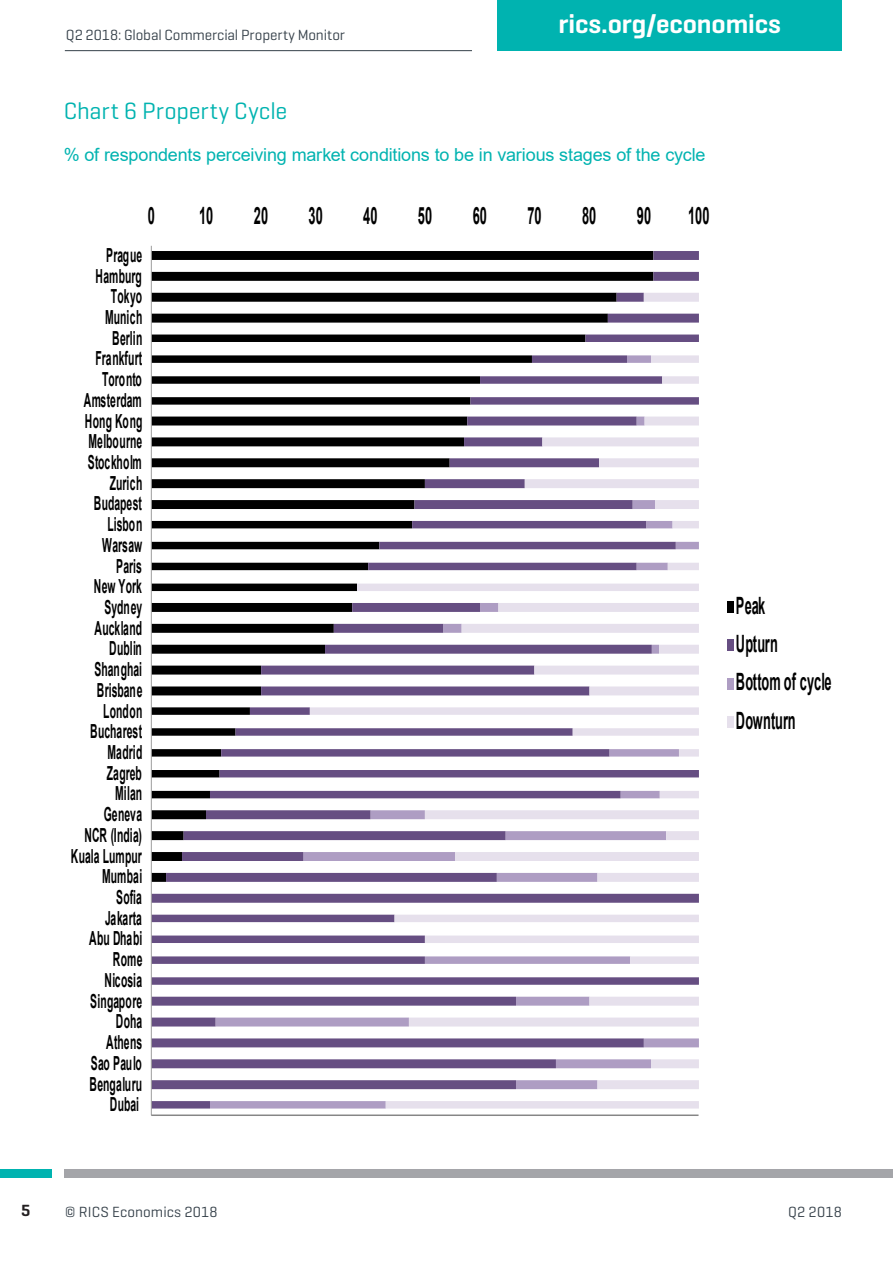
<style>
.page{position:relative;width:893px;height:1263px;background:#fff}
.page>*{position:absolute;margin:0;border:0;box-sizing:border-box;transform-origin:0 0}
.t1{font:600 27px "Geogrotesque";letter-spacing:-.005em;color:#fff}
.Main_Header{font:24px "Geogrotesque";color:#00b3b0}
.t2{font:700 23.85px/38.4px "Arial";letter-spacing:.005em;color:#000;scale:.54 1}
.t3{font:700 19.35px "Arial";letter-spacing:.005em;color:#000;scale:.54 1}
.Main_Header-2{font:18px "Arial";letter-spacing:-.01em;color:#00b3b0}
.t4{font:600 16.5px "Geogrotesque";color:#231f20}
.t5{font:15px "Geogrotesque";color:#36414a}
</style>
<div class="page">
<div style="left:497px;top:0;width:345px;height:51px;background:#00b3b0"></div>
<hr style="left:65px;top:50px;width:407px;height:1px;background:#36414a">
<div style="left:0;top:1169px;width:51px;height:9px;background:#00b3b0"></div>
<div style="left:64px;top:1169px;width:829px;height:9px;background:#a4a5a9"></div>
<svg style="left:152px;top:251px;width:547px;height:857px"></svg>
<svg style="left:210px;top:355px;width:100px;height:753px"></svg>
<svg style="left:310px;top:293px;width:389px;height:815px"></svg>
<hr style="left:151px;top:1115px;width:547px;height:1px;background:#868686">
<hr style="left:151px;top:246px;width:1px;height:869px;background:#868686">
<div style="left:727px;top:601px;width:6px;height:12px;background:#000"></div>
<div style="left:727px;top:639px;width:6px;height:12px;background:#664e82"></div>
<div style="left:727px;top:677px;width:6px;height:12px;background:#ae9dc3"></div>
<div style="left:727px;top:716px;width:6px;height:12px;background:#e6e0ec"></div>
<p class="t5" style="left:66px;top:25px;width:281px">Q2 2018: Global Commercial Property Monitor</p>
<h1 class="t1" style="left:559px;top:7px;width:224px">rics.org/economics</h1>
<p class="Main_Header" style="left:64px;top:96px;width:225px">Chart 6 Property Cycle</p>
<p class="Main_Header-2" style="left:64px;top:142px;width:643px">% of respondents perceiving market conditions to be in various stages of the cycle</p>
<p class="t2" style="left:148px;top:196px;width:15px">0</p>
<p class="t2" style="left:199px;top:196px;width:28px">10</p>
<p class="t2" style="left:254px;top:196px;width:28px">20</p>
<p class="t2" style="left:309px;top:196px;width:28px">30</p>
<p class="t2" style="left:363px;top:196px;width:28px">40</p>
<p class="t2" style="left:418px;top:196px;width:28px">50</p>
<p class="t2" style="left:473px;top:196px;width:28px">60</p>
<p class="t2" style="left:527px;top:196px;width:28px">70</p>
<p class="t2" style="left:582px;top:196px;width:28px">80</p>
<p class="t2" style="left:637px;top:196px;width:28px">90</p>
<p class="t2" style="left:688px;top:196px;width:41px">100</p>
<p class="t3" style="left:106px;top:241px;width:68px">Prague</p>
<p class="t3" style="left:96px;top:262px;width:87px">Hamburg</p>
<p class="t3" style="left:111px;top:283px;width:59px">Tokyo</p>
<p class="t3" style="left:105px;top:304px;width:71px">Munich</p>
<p class="t3" style="left:112px;top:324px;width:58px">Berlin</p>
<p class="t3" style="left:96px;top:345px;width:88px">Frankfurt</p>
<p class="t3" style="left:102px;top:366px;width:75px">Toronto</p>
<p class="t3" style="left:84px;top:386px;width:109px">Amsterdam</p>
<p class="t3" style="left:85px;top:407px;width:108px">Hong Kong</p>
<p class="t3" style="left:88px;top:428px;width:101px">Melbourne</p>
<p class="t3" style="left:88px;top:449px;width:101px">Stockholm</p>
<p class="t3" style="left:110px;top:469px;width:62px">Zurich</p>
<p class="t3" style="left:94px;top:490px;width:91px">Budapest</p>
<p class="t3" style="left:107px;top:511px;width:67px">Lisbon</p>
<p class="t3" style="left:102px;top:531px;width:76px">Warsaw</p>
<p class="t3" style="left:116px;top:552px;width:49px">Paris</p>
<p class="t3" style="left:94px;top:573px;width:91px">New York</p>
<p class="t3" style="left:104px;top:594px;width:71px">Sydney</p>
<p class="t3" style="left:94px;top:614px;width:90px">Auckland</p>
<p class="t3" style="left:109px;top:635px;width:62px">Dublin</p>
<p class="t3" style="left:94px;top:656px;width:90px">Shanghai</p>
<p class="t3" style="left:97px;top:676px;width:86px">Brisbane</p>
<p class="t3" style="left:103px;top:697px;width:74px">London</p>
<p class="t3" style="left:90px;top:718px;width:98px">Bucharest</p>
<p class="t3" style="left:107px;top:739px;width:67px">Madrid</p>
<p class="t3" style="left:107px;top:759px;width:67px">Zagreb</p>
<p class="t3" style="left:115px;top:780px;width:52px">Milan</p>
<p class="t3" style="left:104px;top:801px;width:73px">Geneva</p>
<p class="t3" style="left:84px;top:821px;width:109px">NCR (India)</p>
<p class="t3" style="left:71px;top:842px;width:133px">Kuala Lumpur</p>
<p class="t3" style="left:102px;top:863px;width:76px">Mumbai</p>
<p class="t3" style="left:116px;top:884px;width:49px">Sofia</p>
<p class="t3" style="left:105px;top:904px;width:70px">Jakarta</p>
<p class="t3" style="left:89px;top:925px;width:100px">Abu Dhabi</p>
<p class="t3" style="left:113px;top:946px;width:57px">Rome</p>
<p class="t3" style="left:104px;top:966px;width:71px">Nicosia</p>
<p class="t3" style="left:90px;top:987px;width:98px">Singapore</p>
<p class="t3" style="left:116px;top:1008px;width:51px">Doha</p>
<p class="t3" style="left:106px;top:1029px;width:68px">Athens</p>
<p class="t3" style="left:91px;top:1049px;width:96px">Sao Paulo</p>
<p class="t3" style="left:90px;top:1070px;width:99px">Bengaluru</p>
<p class="t3" style="left:110px;top:1091px;width:56px">Dubai</p>
<p class="t2" style="left:736px;top:586px;width:179px">Peak<br>Upturn<br>Bottom of cycle<br>Downturn</p>
<p class="t4" style="left:21px;top:1200px;width:11px">5</p>
<p class="t5" style="left:65px;top:1202px;width:154px">© RICS Economics 2018</p>
<p class="t5" style="left:788px;top:1202px;width:55px">Q2 2018</p>
</div>
